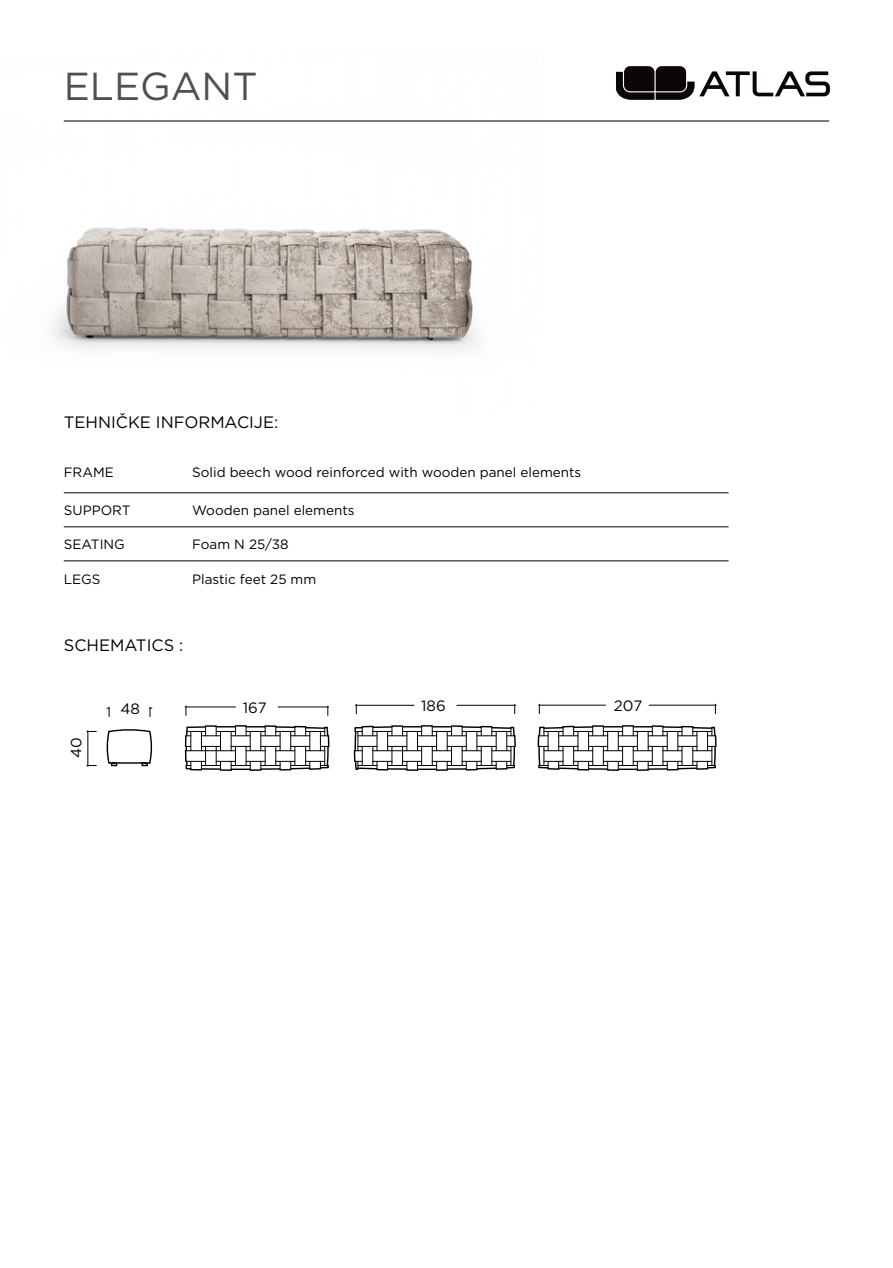
<style>
.page{position:relative;width:893px;height:1268px;background:#fff}
.page>*{position:absolute;margin:0;border:0;box-sizing:border-box;transform-origin:0 0}
.t1{font:39px "Gotham";color:#504f53}
.t2{font:16.5px "Gotham";color:#000}
.t3{font:15px "Gotham";color:#000}
.t4{font:13.5px "Gotham";color:#000}
</style>
<div class="page">
<hr style="left:64px;top:492px;width:128px;height:1px;background:#000">
<hr style="left:192px;top:492px;width:537px;height:1px;background:#000">
<hr style="left:64px;top:526px;width:128px;height:1px;background:#000">
<hr style="left:192px;top:526px;width:537px;height:1px;background:#000">
<hr style="left:64px;top:560px;width:128px;height:1px;background:#000">
<hr style="left:192px;top:560px;width:537px;height:1px;background:#000">
<img style="left:53px;top:120px;width:424px;height:231px">
<svg style="left:616px;top:66px;width:213px;height:34px"></svg>
<hr style="left:64px;top:120px;width:765px;height:2px;background:#504f53">
<svg style="left:353px;top:725px;width:163px;height:45px"></svg>
<svg style="left:537px;top:725px;width:180px;height:45px"></svg>
<svg style="left:107px;top:729px;width:45px;height:37px"></svg>
<hr style="left:539px;top:704px;width:67px;height:1px;background:#000">
<hr style="left:649px;top:704px;width:67px;height:1px;background:#000">
<svg style="left:107px;top:707px;width:3px;height:9px"></svg>
<hr style="left:87px;top:730px;width:1px;height:36px;background:#000">
<svg style="left:184px;top:725px;width:146px;height:45px"></svg>
<hr style="left:185px;top:706px;width:50px;height:1px;background:#000">
<hr style="left:278px;top:706px;width:51px;height:1px;background:#000">
<hr style="left:355px;top:704px;width:59px;height:1px;background:#000">
<hr style="left:457px;top:704px;width:59px;height:1px;background:#000">
<h1 class="t1" style="left:64px;top:61px;width:195px">ELEGANT</h1>
<p class="t2" style="left:64px;top:411px;width:216px">TEHNIČKE INFORMACIJE:</p>
<p class="t4" style="left:64px;top:463px;width:52px">FRAME</p>
<p class="t4" style="left:192px;top:463px;width:391px">Solid beech wood reinforced with wooden panel elements</p>
<p class="t4" style="left:64px;top:501px;width:68px">SUPPORT</p>
<p class="t4" style="left:192px;top:501px;width:164px">Wooden panel elements</p>
<p class="t4" style="left:64px;top:535px;width:63px">SEATING</p>
<p class="t4" style="left:192px;top:535px;width:98px">Foam N 25/38</p>
<p class="t4" style="left:64px;top:570px;width:38px">LEGS</p>
<p class="t4" style="left:192px;top:570px;width:126px">Plastic feet 25 mm</p>
<p class="t2" style="left:64px;top:634px;width:121px">SCHEMATICS :</p>
<p class="t3" style="left:67px;top:757px;width:22px;rotate:-90deg">40</p>
<p class="t3" style="left:120px;top:699px;width:21px">48</p>
<p class="t3" style="left:614px;top:696px;width:30px">207</p>
<p class="t3" style="left:243px;top:697px;width:26px">167</p>
<p class="t3" style="left:421px;top:696px;width:26px">186</p>
</div>
